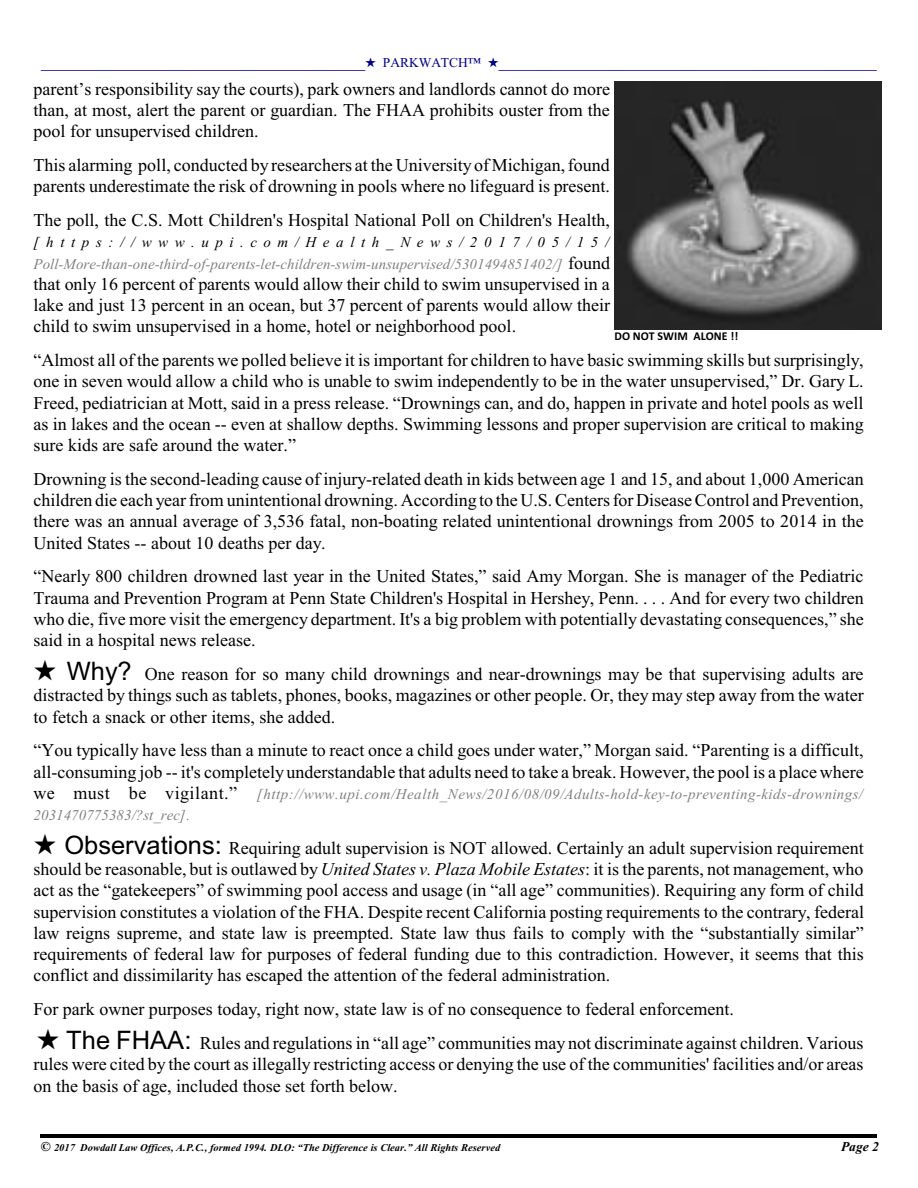
<style>
.page{position:relative;width:918px;height:1188px;background:#fff}
.page>*{position:absolute;margin:0;border:0;box-sizing:border-box;transform-origin:0 0}
.t1{font:18px/21.3px "Times New Roman";color:#000}
.t2{font:18px "Times New Roman";color:#000080}
.t3{font:italic 15px/21.3px "Times New Roman";letter-spacing:.02em;color:#808080}
.t4{font:italic 700 13.5px "Times New Roman";color:#000}
.t5{font:700 12px "Calibri";color:#000}
.t6{font:italic 700 10.5px "Times New Roman";color:#000}
.s1{font-size:13.5px;color:#000080}
.s2{color:#000080}
.s3{color:#000}
.s4{font-style:normal;font-size:18px;color:#000}
.s5{font-family:"Arial";font-size:25.5px}
.s6{font-style:italic}
.s7{font-size:13.5px}
</style>
<div class="page">
<img style="left:614px;top:82px;width:267px;height:247px">
<hr style="left:40px;top:1134px;width:837px;height:1px;background:#000">
<hr style="left:40px;top:1137px;width:837px;height:1px;background:#000">
<p class="t1" style="left:34px;top:49px;width:845px;line-height:27.8px;text-indent:349px"><span class="s1">PARKWATCH™</span> <span class="s2">__________________________________________ </span>parent’s responsibility say the courts), park owners and landlords cannot do more</p>
<p class="t1" style="left:34px;top:101px;width:578px">than, at most, alert the parent or guardian. The FHAA prohibits ouster from the pool for unsupervised children.</p>
<p class="t1" style="left:34px;top:156px;width:578px">This alarming poll, conducted by researchers at the University of Michigan, found parents underestimate the risk of drowning in pools where no lifeguard is present.</p>
<p class="t1" style="left:34px;top:211px;width:578px">The poll, the C.S. Mott Children's Hospital National Poll on Children's Health,</p>
<p class="t3" style="left:34px;top:233px;width:578px"><span class="s3">[https://www.upi.com/Health_News/2017/05/15/<br></span>Poll-More-than-one-third-of-parents-let-children-swim-unsupervised/5301494851402/] <span class="s4">found</span></p>
<p class="t1" style="left:34px;top:275px;width:578px;text-align:justify">that only 16 percent of parents would allow their child to swim unsupervised in a lake and just 13 percent in an ocean, but 37 percent of parents would allow their child to swim unsupervised in a home, hotel or neighborhood pool.</p>
<p class="t1" style="left:34px;top:351px;width:832px;text-align:justify">“Almost all of the parents we polled believe it is important for children to have basic swimming skills but surprisingly, one in seven would allow a child who is unable to swim independently to be in the water unsupervised,” Dr. Gary L.<br>Freed, pediatrician at Mott, said in a press release. “Drownings can, and do, happen in private and hotel pools as well as in lakes and the ocean -- even at shallow depths. Swimming lessons and proper supervision are critical to making sure kids are safe around the water.”</p>
<p class="t1" style="left:34px;top:470px;width:832px;text-align:justify">Drowning is the second-leading cause of injury-related death in kids between age 1 and 15, and about 1,000 American children die each year from unintentional drowning. According to the U.S. Centers for Disease Control and Prevention, there was an annual average of 3,536 fatal, non-boating related unintentional drownings from 2005 to 2014 in the United States -- about 10 deaths per day.</p>
<p class="t1" style="left:34px;top:568px;width:832px;text-align:justify">“Nearly 800 children drowned last year in the United States,” said Amy Morgan. She is manager of the Pediatric Trauma and Prevention Program at Penn State Children's Hospital in Hershey, Penn. . . . And for every two children who die, five more visit the emergency department. It's a big problem with potentially devastating consequences,” she said in a hospital news release.</p>
<p class="t1" style="left:34px;top:665px;width:832px;text-align:justify;text-indent:33px"><span class="s5">Why?</span> One reason for so many child drownings and near-drownings may be that supervising adults are distracted by things such as tablets, phones, books, magazines or other people. Or, they may step away from the water to fetch a snack or other items, she added.</p>
<p class="t1" style="left:34px;top:741px;width:832px">“You typically have less than a minute to react once a child goes under water,” Morgan said. “Parenting is a difficult, all-consuming job -- it's completely understandable that adults need to take a break. However, the pool is a place where</p>
<p class="t3" style="left:34px;top:785px;width:831px"><span class="s4">we must be vigilant.”</span> [http://www.upi.com/Health_News/2016/08/09/Adults-hold-key-to-preventing-kids-drownings/<br>2031470775383/?st_rec].</p>
<p class="t1" style="left:34px;top:839px;width:832px;text-align:justify;text-indent:31px"><span class="s5">Observations:</span> Requiring adult supervision is NOT allowed. Certainly an adult supervision requirement should be reasonable, but is outlawed by <span class="s6">United States v. Plaza Mobile Estates</span>: it is the parents, not management, who act as the “gatekeepers” of swimming pool access and usage (in “all age” communities). Requiring any form of child supervision constitutes a violation of the FHA. Despite recent California posting requirements to the contrary, federal law reigns supreme, and state law is preempted. State law thus fails to comply with the “substantially similar” requirements of federal law for purposes of federal funding due to this contradiction. However, it seems that this conflict and dissimilarity has escaped the attention of the federal administration.</p>
<p class="t1" style="left:66px;top:994px;width:799px;line-height:33.9px;text-indent:-32px">For park owner purposes today, right now, state law is of no consequence to federal enforcement.<br><span class="s5">The FHAA:</span> Rules and regulations in “all age” communities may not discriminate against children. Various</p>
<p class="t1" style="left:34px;top:1055px;width:831px">rules were cited by the court as illegally restricting access or denying the use of the communities' facilities and/or areas on the basis of age, included those set forth below.</p>
<p class="t2" style="left:41px;top:54px;width:325px">____________________________________</p>
<p class="t5" style="left:615px;top:331px;width:125px">DO NOT SWIM ALONE !!</p>
<p class="t6" style="left:40px;top:1143px;width:461px"><span class="s7">©</span> 2017 Dowdall Law Offices, A.P.C., formed 1994. DLO: “The Difference is Clear.” All Rights Reserved</p>
<p class="t4" style="left:841px;top:1141px;width:39px">Page 2</p>
</div>
